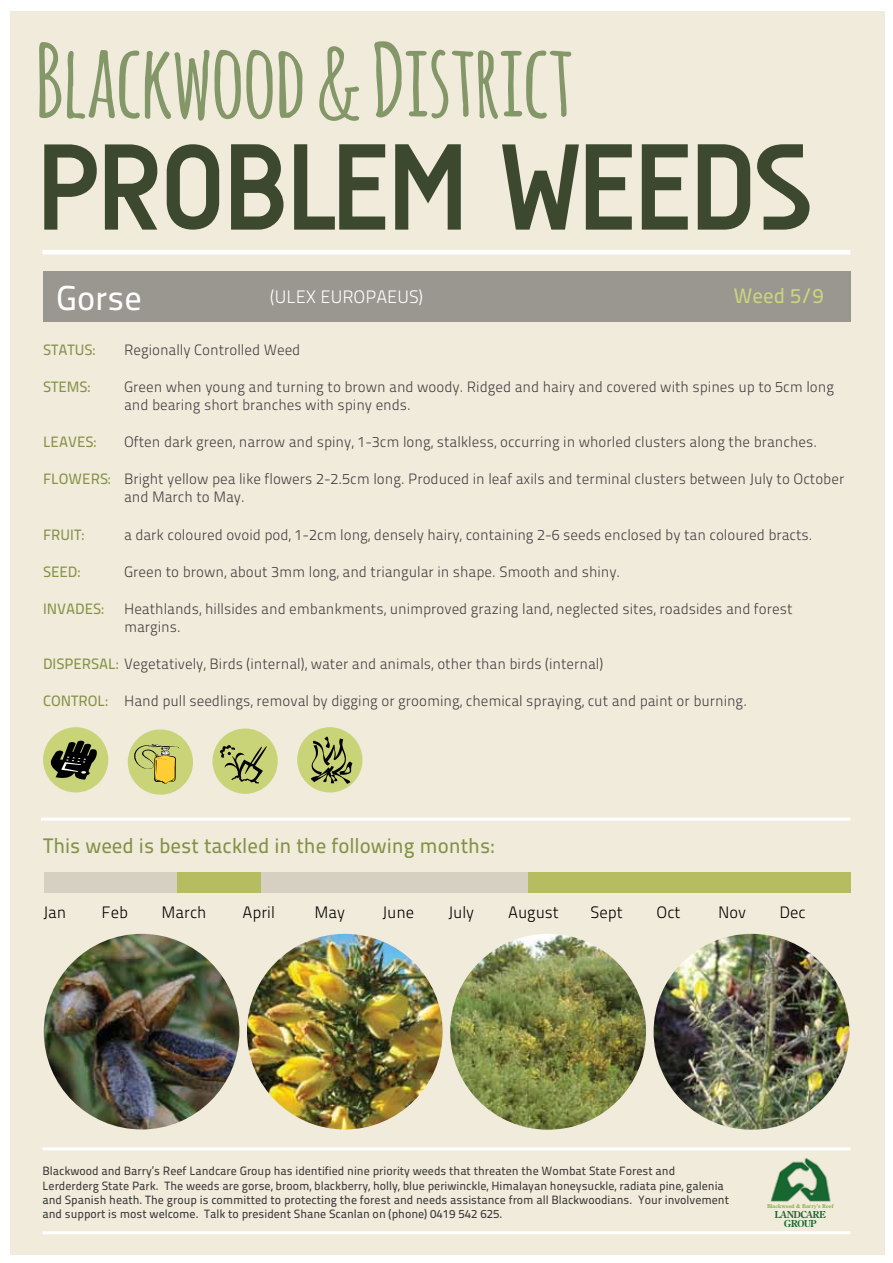
<style>
.page{position:relative;width:893px;height:1263px;background:#fff}
.page>*{position:absolute;margin:0;border:0;box-sizing:border-box;transform-origin:0 0}
.t1{font:700 124.95px "A Udimat";letter-spacing:-.025em;color:#3c492e}
.t2{font:700 100.2px "Amatic";color:#849768}
.t3{font:34.5px "Titillium Maps 26 L 500 wt";color:#fff}
.t4{font:21px "Titillium Maps 26 L 500 wt";color:#839246}
.t5{font:21px "Titillium Maps 26 L 500 wt";color:#cad67f}
.t6{font:18px "Titillium Maps 26 L 250 wt";color:#fff}
.t7{font:16.5px "Titillium Maps 26 L 250 wt";color:#000}
.t8{font:15px/18px "Titillium Maps 26 L 250 wt";color:#414042}
.t9{font:15px "Titillium Maps 26 L 500 wt";color:#839246}
.t10{font:12px/14.4px "Titillium Maps 26 L 500 wt";color:#383839}
.t11{font:700 9.75px/8.2px "Century Oldstyle BT";letter-spacing:-.07em;color:#1a7039;text-align:center}
.t12{font:700 5.4px "Century Oldstyle BT";color:#81b73a}
.s1{font-family:"Titillium Maps 26 L 500 wt";color:#839246}
</style>
<div class="page">
<div style="left:10px;top:11px;width:874px;height:1243px;background:#f1ebdb"></div>
<hr style="left:43px;top:1147px;width:807px;height:3px;background:#fff">
<hr style="left:43px;top:1231px;width:807px;height:3px;background:#fff">
<hr style="left:43px;top:250px;width:807px;height:4px;background:#fff">
<img style="left:770px;top:1158px;width:61px;height:43px">
<hr style="left:41px;top:817px;width:809px;height:3px;background:#fff">
<div style="left:43px;top:271px;width:807px;height:51px;background:#99978f"></div>
<div style="left:128px;top:729px;width:65px;height:66px;background:#c9d478;border-radius:50%"></div>
<svg style="left:133px;top:744px;width:46px;height:40px"></svg>
<img style="left:247px;top:934px;width:196px;height:195px;border-radius:98px">
<img style="left:44px;top:934px;width:195px;height:195px;border-radius:98px">
<img style="left:450px;top:934px;width:196px;height:196px;border-radius:98px">
<img style="left:654px;top:934px;width:195px;height:196px;border-radius:98px">
<div style="left:44px;top:872px;width:761px;height:21px;background:#d6cfc2"></div>
<div style="left:528px;top:872px;width:322px;height:21px;background:#b4be61"></div>
<div style="left:177px;top:872px;width:83px;height:21px;background:#b4be61"></div>
<div style="left:43px;top:727px;width:65px;height:65px;background:#c9d478;border-radius:50%"></div>
<svg style="left:51px;top:741px;width:46px;height:38px"></svg>
<div style="left:212px;top:728px;width:66px;height:66px;background:#c9d478;border-radius:50%"></div>
<svg style="left:219px;top:745px;width:48px;height:38px"></svg>
<div style="left:297px;top:727px;width:65px;height:65px;background:#c9d478;border-radius:50%"></div>
<svg style="left:311px;top:736px;width:41px;height:48px"></svg>
<h2 class="t2" style="left:36px;top:9px;width:539px">Blackwood &amp; District</h2>
<h1 class="t1" style="left:36px;top:117px;width:779px">PROBLEM WEEDS</h1>
<h3 class="t3" style="left:56px;top:272px;width:87px">Gorse</h3>
<p class="t6" style="left:270px;top:284px;width:155px">(ULEX EUROPAEUS)</p>
<h3 class="t5" style="left:733px;top:280px;width:92px">Weed 5/9</h3>
<p class="t9" style="left:43px;top:339px;width:54px">STATUS:</p>
<p class="t8" style="left:124px;top:340px;width:178px">Regionally Controlled Weed</p>
<p class="t9" style="left:43px;top:376px;width:49px">STEMS:</p>
<p class="t8" style="left:124px;top:377px;width:711px">Green when young and turning to brown and woody. Ridged and hairy and covered with spines up to 5cm long and bearing short branches with spiny ends.</p>
<p class="t9" style="left:43px;top:431px;width:55px">LEAVES:</p>
<p class="t8" style="left:124px;top:432px;width:695px">Often dark green, narrow and spiny, 1-3cm long, stalkless, occurring in whorled clusters along the branches.</p>
<p class="t8" style="left:124px;top:469px;width:722px;text-indent:-81px"><span class="s1">FLOWERS:</span> Bright yellow pea like flowers 2-2.5cm long. Produced in leaf axils and terminal clusters between July to October and March to May.</p>
<p class="t9" style="left:43px;top:523px;width:43px">FRUIT:</p>
<p class="t8" style="left:124px;top:525px;width:690px">a dark coloured ovoid pod, 1-2cm long, densely hairy, containing 2-6 seeds enclosed by tan coloured bracts.</p>
<p class="t9" style="left:43px;top:560px;width:39px">SEED:</p>
<p class="t8" style="left:124px;top:562px;width:498px">Green to brown, about 3mm long, and triangular in shape. Smooth and shiny.</p>
<p class="t9" style="left:43px;top:597px;width:62px">INVADES:</p>
<p class="t8" style="left:124px;top:599px;width:670px">Heathlands, hillsides and embankments, unimproved grazing land, neglected sites, roadsides and forest margins.</p>
<p class="t8" style="left:43px;top:654px;width:562px"><span class="s1">DISPERSAL:</span> Vegetatively, Birds (internal), water and animals, other than birds (internal)</p>
<p class="t8" style="left:43px;top:691px;width:705px"><span class="s1">CONTROL:</span> Hand pull seedlings, removal by digging or grooming, chemical spraying, cut and paint or burning.</p>
<h3 class="t4" style="left:43px;top:830px;width:453px">This weed is best tackled in the following months:</h3>
<p class="t7" style="left:43px;top:900px;width:25px">Jan</p>
<p class="t7" style="left:102px;top:900px;width:28px">Feb</p>
<p class="t7" style="left:162px;top:900px;width:46px">March</p>
<p class="t7" style="left:243px;top:900px;width:34px">April</p>
<p class="t7" style="left:315px;top:900px;width:32px">May</p>
<p class="t7" style="left:382px;top:900px;width:34px">June</p>
<p class="t7" style="left:448px;top:900px;width:28px">July</p>
<p class="t7" style="left:508px;top:900px;width:52px">August</p>
<p class="t7" style="left:591px;top:900px;width:34px">Sept</p>
<p class="t7" style="left:657px;top:900px;width:26px">Oct</p>
<p class="t7" style="left:718px;top:900px;width:30px">Nov</p>
<p class="t7" style="left:780px;top:900px;width:28px">Dec</p>
<p class="t10" style="left:43px;top:1163px;width:688px">Blackwood and Barry’s Reef Landcare Group has identified nine priority weeds that threaten the Wombat State Forest and Lerderderg State Park. The weeds are gorse, broom, blackberry, holly, blue periwinckle, Himalayan honeysuckle, radiata pine, galenia and Spanish heath. The group is committed to protecting the forest and needs assistance from all Blackwoodians. Your involvement and support is most welcome. Talk to president Shane Scanlan on (phone) 0419 542 625.</p>
<p class="t12" style="left:767px;top:1203px;width:68px">Blackwood &amp; Barry’s Reef</p>
<p class="t11" style="left:774px;top:1210px;width:53px">LANDCARE<br>GROUP</p>
</div>
